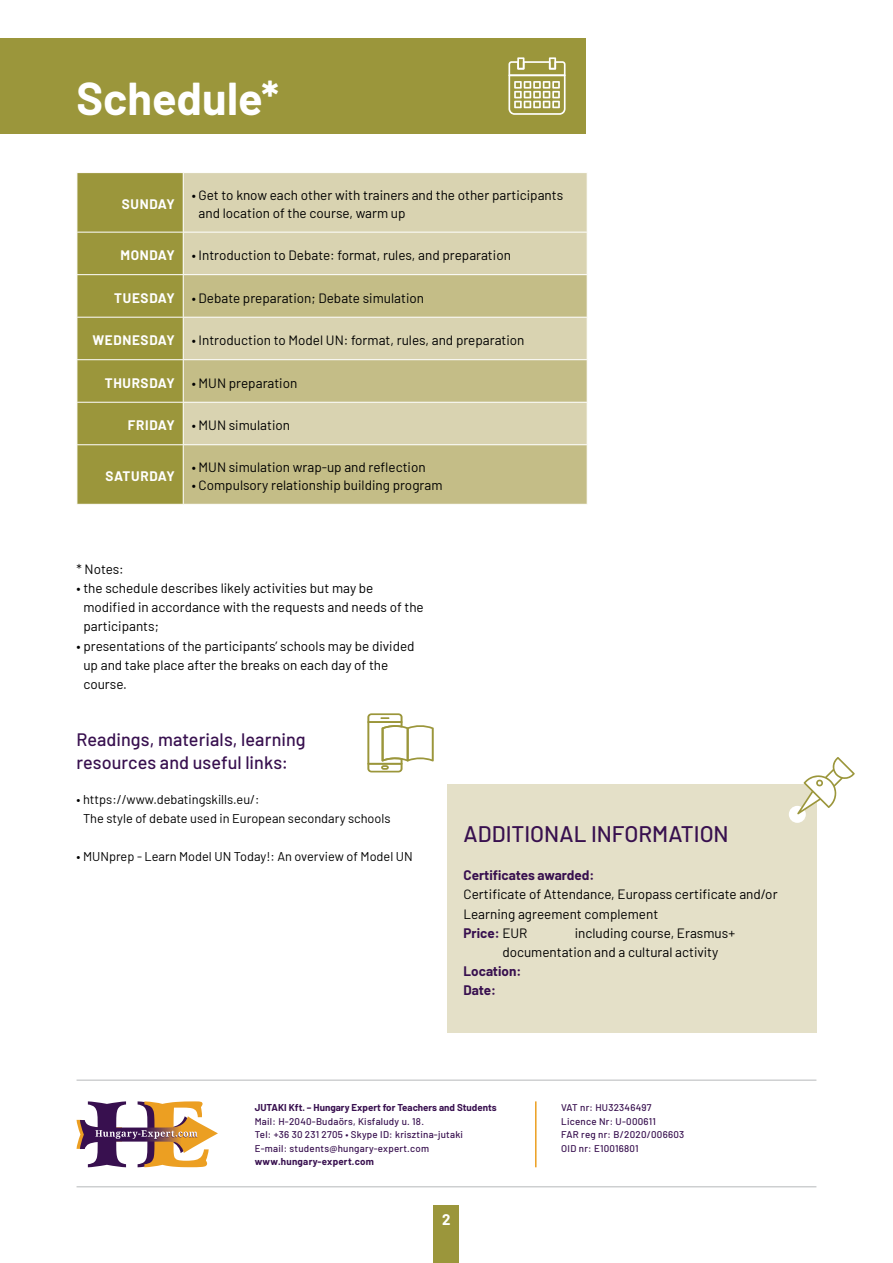
<style>
.page{position:relative;width:893px;height:1263px;background:#fff}
.page>*{position:absolute;margin:0;border:0;box-sizing:border-box;transform-origin:0 0}
.t1{font:700 45px "Barlow";color:#fff}
.t2{font:500 22.5px "Barlow";color:#38104f}
.t3{font:500 18px/22.5px "Barlow";letter-spacing:.005em;color:#38104f}
.t4{font:700 15px "Barlow";color:#fff}
.t5{font:13.5px/19.2px "Barlow";color:#000}
.t6{font:700 13.5px "Barlow";letter-spacing:.05em;color:#fff}
.t7{font:700 13.5px/19.2px "Barlow";color:#38104f}
.t8{font:12.75px/19.2px "Barlow";color:#000}
.t9{font:500 9.75px/13.5px "Barlow";letter-spacing:.025em;color:#38104f}
.t10{font:700 9.75px "Barlow";color:#38104f}
.t11{font:700 9.75px "Barlow";letter-spacing:.025em;color:#38104f}
.s1{font-weight:700;color:#38104f}
</style>
<div class="page">
<div style="left:447px;top:784px;width:369px;height:249px;background:#e4e0c8"></div>
<div style="left:0;top:38px;width:585px;height:96px;background:#9b963b"></div>
<div style="left:434px;top:1205px;width:25px;height:58px;background:#9b963b"></div>
<div style="left:789px;top:806px;width:17px;height:17px;background:#fff;border-radius:50%"></div>
<svg style="left:797px;top:757px;width:58px;height:57px"></svg>
<div style="left:78px;top:173px;width:105px;height:331px;background:#9b963b"></div>
<div style="left:184px;top:173px;width:403px;height:101px;background:#d9d3b1"></div>
<svg style="left:184px;top:275px;width:403px;height:229px;background:#ccc597"></svg>
<hr style="left:77px;top:232px;width:106px;height:1px;background:#fff">
<hr style="left:183px;top:232px;width:405px;height:1px;background:#fff">
<hr style="left:77px;top:274px;width:106px;height:1px;background:#fff">
<hr style="left:77px;top:317px;width:106px;height:1px;background:#fff">
<hr style="left:183px;top:317px;width:405px;height:1px;background:#fff">
<hr style="left:77px;top:359px;width:106px;height:1px;background:#fff">
<hr style="left:183px;top:359px;width:405px;height:1px;background:#fff">
<hr style="left:77px;top:402px;width:106px;height:1px;background:#fff">
<hr style="left:183px;top:402px;width:405px;height:1px;background:#fff">
<hr style="left:77px;top:444px;width:106px;height:1px;background:#fff">
<hr style="left:183px;top:444px;width:405px;height:1px;background:#fff">
<hr style="left:535px;top:1101px;width:1px;height:66px;background:#ec9f22">
<hr style="left:77px;top:1080px;width:739px;height:1px;background:#b6b8ba">
<hr style="left:77px;top:1186px;width:739px;height:1px;background:#b6b8ba">
<svg style="left:77px;top:1101px;width:141px;height:66px"></svg>
<svg style="left:508px;top:57px;width:58px;height:58px"></svg>
<svg style="left:367px;top:713px;width:67px;height:59px"></svg>
<h1 class="t1" style="left:77px;top:65px;width:204px">Schedule*</h1>
<p class="t6" style="left:122px;top:194px;width:54px">SUNDAY</p>
<p class="t5" style="left:199px;top:185px;width:366px;line-height:18px;text-indent:-7px">• Get to know each other with trainers and the other participants and location of the course, warm up</p>
<p class="t6" style="left:120px;top:245px;width:56px">MONDAY</p>
<p class="t5" style="left:192px;top:245px;width:321px">• Introduction to Debate: format, rules, and preparation</p>
<p class="t6" style="left:114px;top:288px;width:62px">TUESDAY</p>
<p class="t5" style="left:192px;top:287px;width:234px">• Debate preparation; Debate simulation</p>
<p class="t6" style="left:92px;top:330px;width:84px">WEDNESDAY</p>
<p class="t5" style="left:192px;top:330px;width:334px">• Introduction to Model UN: format, rules, and preparation</p>
<p class="t6" style="left:105px;top:373px;width:71px">THURSDAY</p>
<p class="t5" style="left:192px;top:372px;width:107px">• MUN preparation</p>
<p class="t6" style="left:128px;top:415px;width:48px">FRIDAY</p>
<p class="t5" style="left:192px;top:415px;width:100px">• MUN simulation</p>
<p class="t6" style="left:105px;top:466px;width:71px">SATURDAY</p>
<p class="t5" style="left:192px;top:457px;width:235px">• MUN simulation wrap-up and reflection</p>
<p class="t5" style="left:192px;top:475px;width:252px">• Compulsory relationship building program</p>
<p class="t5" style="left:77px;top:559px;width:49px">* Notes:</p>
<p class="t5" style="left:83px;top:578px;width:342px;text-indent:-7px">• the schedule describes likely activities but may be modified in accordance with the requests and needs of the participants;</p>
<p class="t5" style="left:83px;top:635px;width:333px;text-indent:-7px">• presentations of the participants’ schools may be divided up and take place after the breaks on each day of the course.</p>
<h3 class="t3" style="left:77px;top:727px;width:231px">Readings, materials, learning resources and useful links:</h3>
<p class="t8" style="left:83px;top:788px;width:309px;text-indent:-6px">• https://www.debatingskills.eu/:<br>The style of debate used in European secondary schools</p>
<p class="t8" style="left:77px;top:846px;width:338px">• MUNprep - Learn Model UN Today!: An overview of Model UN</p>
<h2 class="t2" style="left:463px;top:817px;width:267px">ADDITIONAL INFORMATION</h2>
<p class="t7" style="left:463px;top:865px;width:132px">Certificates awarded:</p>
<p class="t5" style="left:463px;top:884px;width:316px">Certificate of Attendance, Europass certificate and/or<br>Learning agreement complement<br><span class="s1">Price:</span> EUR</p>
<p class="t5" style="left:502px;top:922px;width:234px;text-indent:73px">including course, Erasmus+ documentation and a cultural activity</p>
<p class="t7" style="left:463px;top:960px;width:59px">Location:<br>Date:</p>
<p class="t10" style="left:255px;top:1100px;width:243px">JUTAKI Kft. – Hungary Expert for Teachers and Students</p>
<p class="t9" style="left:255px;top:1113px;width:210px">Mail: H-2040-Budaörs, Kisfaludy u. 18.<br>Tel: +36 30 231 2705 • Skype ID: krisztina-jutaki<br>E-mail: students@hungary-expert.com</p>
<p class="t11" style="left:255px;top:1154px;width:121px">www.hungary-expert.com</p>
<p class="t4" style="left:442px;top:1208px;width:10px">2</p>
<p class="t9" style="left:561px;top:1100px;width:124px">VAT nr: HU32346497<br>Licence Nr: U-000611<br>FAR reg nr: B/2020/006603<br>OID nr: E10016801</p>
</div>
